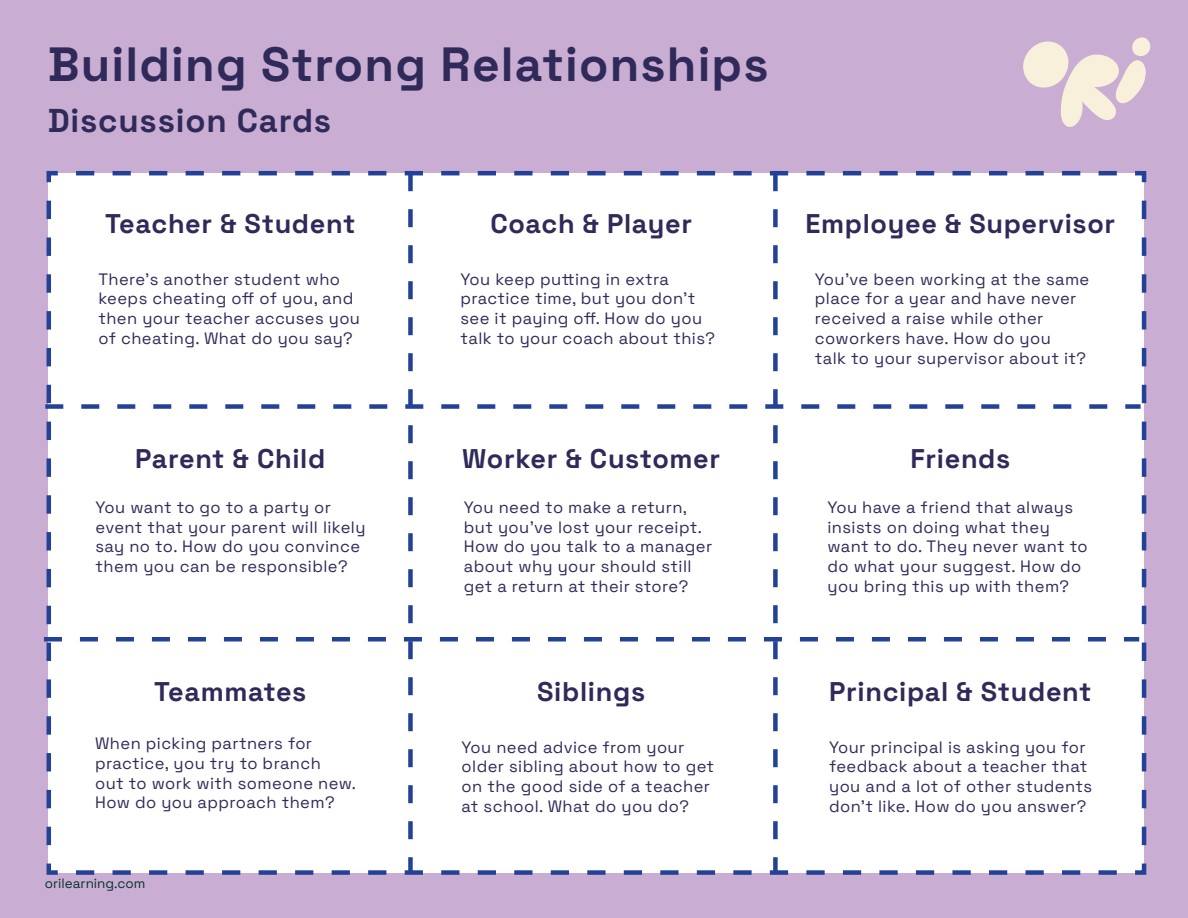
<style>
.page{position:relative;width:1188px;height:918px;background:#c9add2}
.page>*{position:absolute;margin:0;border:0;box-sizing:border-box;transform-origin:0 0}
.t1{font:700 48px "Space Grotesk";letter-spacing:.025em;color:#2f2a59}
.t2{font:700 33px "Space Grotesk";letter-spacing:.025em;color:#2f2a59}
.t3{font:700 27px "Space Grotesk";letter-spacing:.025em;color:#2f2a59}
.t4{font:16.5px/19.8px "Space Grotesk";letter-spacing:.025em;color:#2f2a59}
.t5{font:13.5px "Space Grotesk";color:#04332d}
</style>
<div class="page">
<svg style="left:1023px;top:37px;width:128px;height:90px"></svg>
<div style="left:44px;top:171px;width:1103px;height:704px;background:#fff"></div>
<h1 class="t1" style="left:48px;top:41px;width:722px">Building Strong Relationships</h1>
<h2 class="t2" style="left:48px;top:105px;width:285px">Discussion Cards</h2>
<h3 class="t3" style="left:105px;top:211px;width:252px">Teacher &amp; Student</h3>
<h3 class="t3" style="left:490px;top:211px;width:203px">Coach &amp; Player</h3>
<h3 class="t3" style="left:806px;top:211px;width:311px">Employee &amp; Supervisor</h3>
<p class="t4" style="left:98px;top:270px;width:263px">There’s another student who keeps cheating off of you, and then your teacher accuses you of cheating. What do you say?</p>
<p class="t4" style="left:461px;top:268px;width:256px">You keep putting in extra practice time, but you don’t see it paying off. How do you talk to your coach about this?</p>
<p class="t4" style="left:815px;top:270px;width:276px">You’ve been working at the same place for a year and have never received a raise while other coworkers have. How do you<br>talk to your supervisor about it?</p>
<h3 class="t3" style="left:135px;top:446px;width:192px">Parent &amp; Child</h3>
<h3 class="t3" style="left:462px;top:446px;width:260px">Worker &amp; Customer</h3>
<h3 class="t3" style="left:910px;top:446px;width:101px">Friends</h3>
<p class="t4" style="left:96px;top:498px;width:271px">You want to go to a party or event that your parent will likely say no to. How do you convince them you can be responsible?</p>
<p class="t4" style="left:464px;top:498px;width:250px">You need to make a return, but you’ve lost your receipt.<br>How do you talk to a manager about why your should still get a return at their store?</p>
<p class="t4" style="left:827px;top:498px;width:262px">You have a friend that always insists on doing what they want to do. They never want to do what your suggest. How do you bring this up with them?</p>
<h3 class="t3" style="left:154px;top:679px;width:154px">Teammates</h3>
<h3 class="t3" style="left:537px;top:679px;width:109px">Siblings</h3>
<h3 class="t3" style="left:829px;top:679px;width:264px">Principal &amp; Student</h3>
<p class="t4" style="left:95px;top:734px;width:263px">When picking partners for practice, you try to branch<br>out to work with someone new.<br>How do you approach them?</p>
<p class="t4" style="left:462px;top:738px;width:254px">You need advice from your older sibling about how to get on the good side of a teacher at school. What do you do?</p>
<p class="t4" style="left:829px;top:738px;width:264px">Your principal is asking you for feedback about a teacher that you and a lot of other students don’t like. How do you answer?</p>
<p class="t5" style="left:45px;top:877px;width:102px">orilearning.com</p>
</div>
